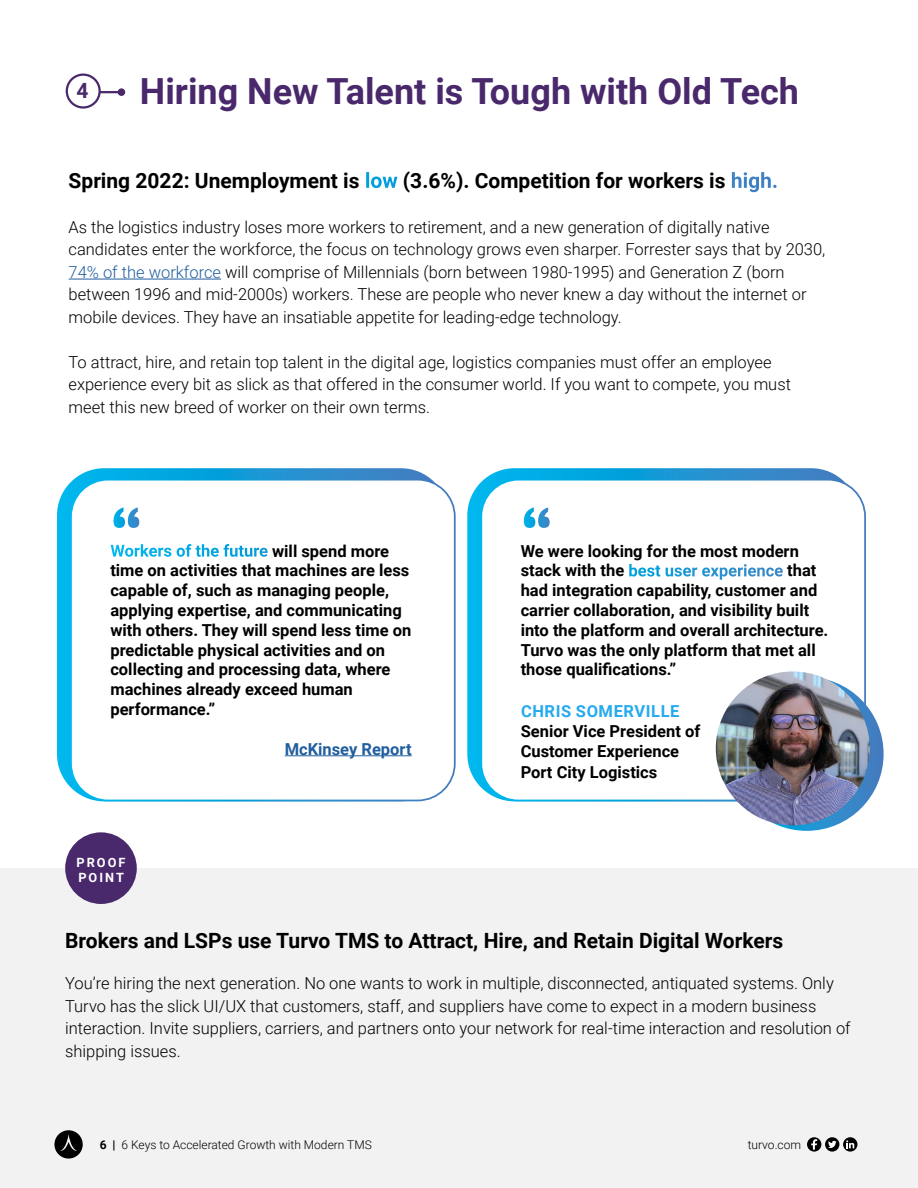
<style>
.page{position:relative;width:918px;height:1188px;background:#fff}
.page>*{position:absolute;margin:0;border:0;box-sizing:border-box;transform-origin:0 0}
.t1{font:700 67.05px "Britannic";color:#fff}
.t2{font:700 36px "Roboto";color:#4a286c}
.t3{font:700 21px "Roboto";color:#000}
.t4{font:700 21px "Roboto";color:#4a286c}
.t5{font:300 16.5px/22.5px "Roboto";color:#000}
.t6{font:700 16.5px/19.8px "Roboto";color:#000}
.t7{font:700 16.5px "Roboto";letter-spacing:.035em;color:#25a9ef}
.t8{font:700 16.5px "Roboto";color:#215e9e}
.t9{font:700 12.75px/14.1px "Roboto";letter-spacing:.16em;color:#fff}
.t10{font:300 12px "Roboto";color:#000}
.s1{color:#fff}
.s2{color:#215e9e}
.s3{font-weight:700}
</style>
<div class="page">
<svg style="left:57px;top:468px;width:391px;height:333px"></svg>
<div style="left:0;top:868px;width:918px;height:320px;background:#f2f2f2"></div>
<svg style="left:54px;top:1130px;width:29px;height:29px"></svg>
<div style="left:66px;top:74px;width:35px;height:35px;border:2px solid #4a286c;border-radius:50%"></div>
<hr style="left:99px;top:91px;width:23px;height:2px;background:#4a286c">
<div style="left:118px;top:88px;width:7px;height:8px;background:#4a286c;border-radius:50%"></div>
<hr style="left:69px;top:279px;width:152px;height:1px;background:#215e9e">
<div style="left:65px;top:832px;width:72px;height:72px;background:#4a286c;border-radius:50%"></div>
<div style="left:71px;top:480px;width:384px;height:320px;background:#fff;border-radius:37px"></div>
<div style="left:70px;top:479px;width:386px;height:322px;border:2px solid #fff;border-radius:37px"></div>
<hr style="left:285px;top:755px;width:127px;height:1px;background:#215e9e">
<svg style="left:467px;top:468px;width:391px;height:333px"></svg>
<div style="left:481px;top:480px;width:384px;height:320px;background:#fff;border-radius:37px"></div>
<div style="left:480px;top:479px;width:386px;height:322px;border:2px solid #fff;border-radius:37px"></div>
<svg style="left:730px;top:677px;width:154px;height:154px"></svg>
<img style="left:716px;top:671px;width:154px;height:154px;border-radius:77px">
<svg style="left:825px;top:1137px;width:14px;height:15px"></svg>
<svg style="left:828px;top:1140px;width:8px;height:10px"></svg>
<svg style="left:807px;top:1137px;width:14px;height:15px"></svg>
<svg style="left:811px;top:1139px;width:6px;height:11px"></svg>
<svg style="left:843px;top:1137px;width:14px;height:15px"></svg>
<svg style="left:846px;top:1140px;width:8px;height:8px"></svg>
<p class="t4" style="left:77px;top:76px;width:14px">4</p>
<h2 class="t2" style="left:140px;top:66px;width:661px">Hiring New Talent is Tough with Old Tech</h2>
<p class="t3" style="left:69px;top:166px;width:711px">Spring 2022: Unemployment is <span class="s1">low</span> (3.6%). Competition for workers is <span class="s1">high.</span></p>
<p class="t5" style="left:69px;top:215px;width:758px">As the logistics industry loses more workers to retirement, and a new generation of digitally native candidates enter the workforce, the focus on technology grows even sharper. Forrester says that by 2030, <span class="s2">74% of the workforce</span> will comprise of Millennials (born between 1980-1995) and Generation Z (born between 1996 and mid-2000s) workers. These are people who never knew a day without the internet or mobile devices. They have an insatiable appetite for leading-edge technology.</p>
<p class="t5" style="left:69px;top:350px;width:724px">To attract, hire, and retain top talent in the digital age, logistics companies must offer an employee experience every bit as slick as that offered in the consumer world. If you want to compete, you must meet this new breed of worker on their own terms.</p>
<h1 class="t1" style="left:110px;top:493px;width:34px">“</h1>
<p class="t6" style="left:110px;top:540px;width:302px"><span class="s1">Workers of the future</span> will spend more time on activities that machines are less capable of, such as managing people, applying expertise, and communicating with others. They will spend less time on predictable physical activities and on collecting and processing data, where machines already exceed human performance.”</p>
<p class="t8" style="left:285px;top:737px;width:128px">McKinsey Report</p>
<p class="t9" style="left:76px;top:855px;width:51px">PROOF<br>POINT</p>
<h1 class="t1" style="left:521px;top:493px;width:34px">“</h1>
<p class="t6" style="left:521px;top:540px;width:309px">We were looking for the most modern stack with the <span class="s1">best user experience</span> that had integration capability, customer and carrier collaboration, and visibility built into the platform and overall architecture.<br>Turvo was the only platform that met all those qualifications.”</p>
<p class="t7" style="left:521px;top:700px;width:160px">CHRIS SOMERVILLE</p>
<p class="t6" style="left:521px;top:721px;width:181px;line-height:20.4px">Senior Vice President of<br>Customer Experience<br>Port City Logistics</p>
<p class="t3" style="left:65px;top:926px;width:720px">Brokers and LSPs use Turvo TMS to Attract, Hire, and Retain Digital Workers</p>
<p class="t5" style="left:65px;top:971px;width:787px">You’re hiring the next generation. No one wants to work in multiple, disconnected, antiquated systems. Only Turvo has the slick UI/UX that customers, staff, and suppliers have come to expect in a modern business interaction. Invite suppliers, carriers, and partners onto your network for real-time interaction and resolution of shipping issues.</p>
<p class="t10" style="left:100px;top:1136px;width:274px"><span class="s3">6 |</span> 6 Keys to Accelerated Growth with Modern TMS</p>
<p class="t10" style="left:748px;top:1136px;width:55px">turvo.com</p>
</div>
